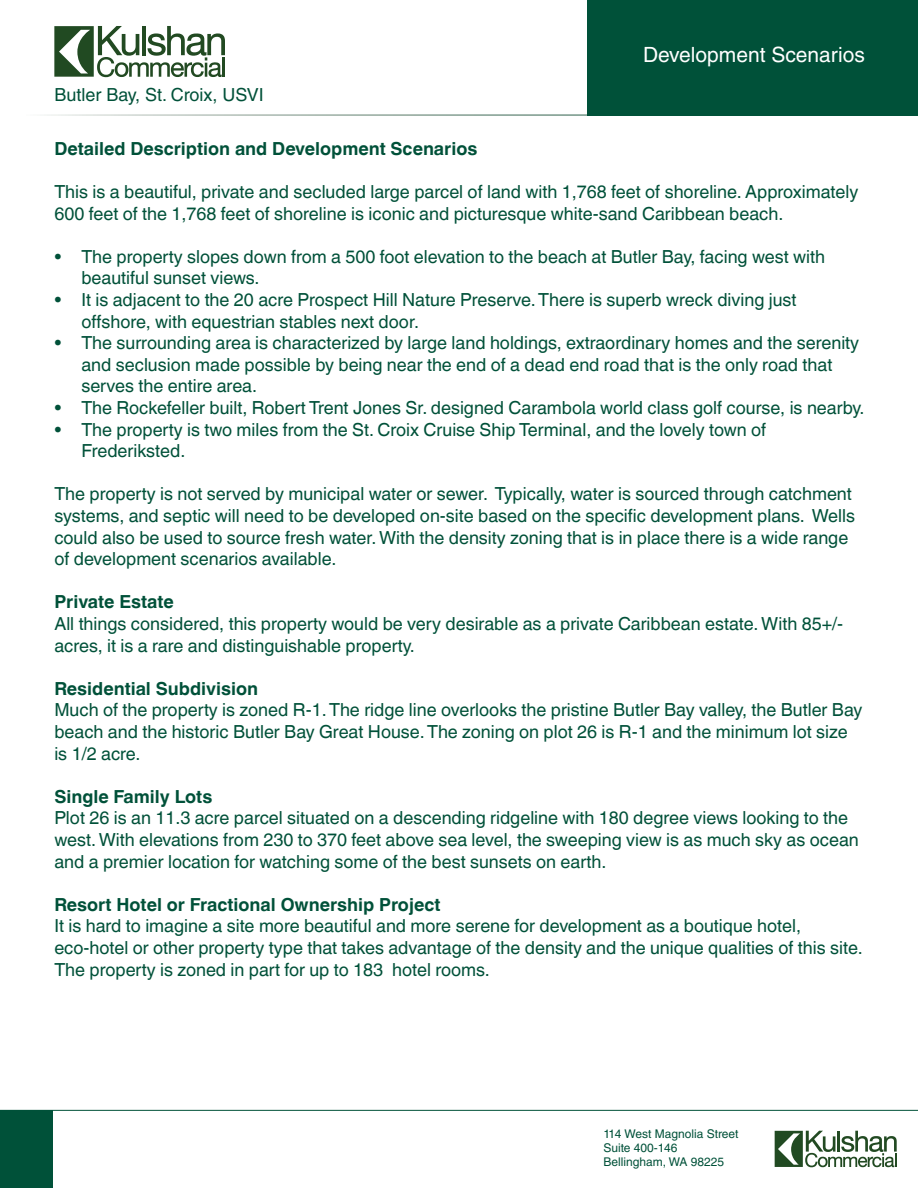
<style>
.page{position:relative;width:918px;height:1188px;background:#fff}
.page>*{position:absolute;margin:0;border:0;box-sizing:border-box;transform-origin:0 0}
.t1{font:21px "Helvetica LT Std";color:#fff}
.t2{font:18px/21.6px "Helvetica World";color:#005139}
.t3{font:700 18px "Helvetica World";color:#005139}
.t4{font:18px "Helvetica LT Std";color:#005139}
.t5{font:12px/14.4px "Helvetica LT Std";color:#005139}
</style>
<div class="page">
<svg style="left:54px;top:26px;width:171px;height:51px"></svg>
<hr style="left:222px;top:57px;width:3px;height:20px;background:#224a22">
<hr style="left:0;top:1110px;width:918px;height:1px;background:#005139">
<div style="left:0;top:1111px;width:53px;height:77px;background:#005139"></div>
<div style="left:587px;top:0;width:331px;height:115px;background:#005139"></div>
<svg style="left:775px;top:1131px;width:122px;height:36px"></svg>
<p class="t4" style="left:54px;top:84px;width:211px">Butler Bay, St. Croix, USVI</p>
<p class="t1" style="left:643px;top:42px;width:224px">Development Scenarios</p>
<p class="t3" style="left:54px;top:138px;width:425px">Detailed Description and Development Scenarios</p>
<p class="t2" style="left:54px;top:181px;width:806px">This is a beautiful, private and secluded large parcel of land with 1,768 feet of shoreline. Approximately<br>600 feet of the 1,768 feet of shoreline is iconic and picturesque white-sand Caribbean beach.</p>
<p class="t2" style="left:81px;top:246px;width:745px;text-indent:-27px">• The property slopes down from a 500 foot elevation to the beach at Butler Bay, facing west with beautiful sunset views.</p>
<p class="t2" style="left:81px;top:289px;width:717px;text-indent:-27px">• It is adjacent to the 20 acre Prospect Hill Nature Preserve. There is superb wreck diving just offshore, with equestrian stables next door.</p>
<p class="t2" style="left:81px;top:332px;width:779px;text-indent:-27px">• The surrounding area is characterized by large land holdings, extraordinary homes and the serenity and seclusion made possible by being near the end of a dead end road that is the only road that serves the entire area.</p>
<p class="t2" style="left:54px;top:397px;width:812px">• The Rockefeller built, Robert Trent Jones Sr. designed Carambola world class golf course, is nearby.</p>
<p class="t2" style="left:81px;top:419px;width:686px;text-indent:-27px">• The property is two miles from the St. Croix Cruise Ship Terminal, and the lovely town of<br>Frederiksted.</p>
<p class="t2" style="left:54px;top:483px;width:802px">The property is not served by municipal water or sewer. Typically, water is sourced through catchment systems, and septic will need to be developed on-site based on the specific development plans. Wells could also be used to source fresh water.With the density zoning that is in place there is a wide range of development scenarios available.</p>
<p class="t3" style="left:54px;top:592px;width:121px">Private Estate</p>
<p class="t2" style="left:54px;top:613px;width:790px">All things considered, this property would be very desirable as a private Caribbean estate.With 85+/- acres, it is a rare and distinguishable property.</p>
<p class="t3" style="left:54px;top:678px;width:205px">Residential Subdivision</p>
<p class="t2" style="left:54px;top:699px;width:810px">Much of the property is zoned R-1. The ridge line overlooks the pristine Butler Bay valley, the Butler Bay beach and the historic Butler Bay Great House. The zoning on plot 26 is R-1 and the minimum lot size is 1/2 acre.</p>
<p class="t3" style="left:54px;top:786px;width:160px">Single Family Lots</p>
<p class="t2" style="left:54px;top:807px;width:806px">Plot 26 is an 11.3 acre parcel situated on a descending ridgeline with 180 degree views looking to the west.With elevations from 230 to 370 feet above sea level, the sweeping view is as much sky as ocean and a premier location for watching some of the best sunsets on earth.</p>
<p class="t3" style="left:54px;top:894px;width:388px">Resort Hotel or Fractional Ownership Project</p>
<p class="t2" style="left:54px;top:915px;width:810px">It is hard to imagine a site more beautiful and more serene for development as a boutique hotel, eco-hotel or other property type that takes advantage of the density and the unique qualities of this site.<br>The property is zoned in part for up to 183 hotel rooms.</p>
<p class="t5" style="left:603px;top:1126px;width:137px">114 West Magnolia Street<br>Suite 400-146<br>Bellingham, WA 98225</p>
</div>
